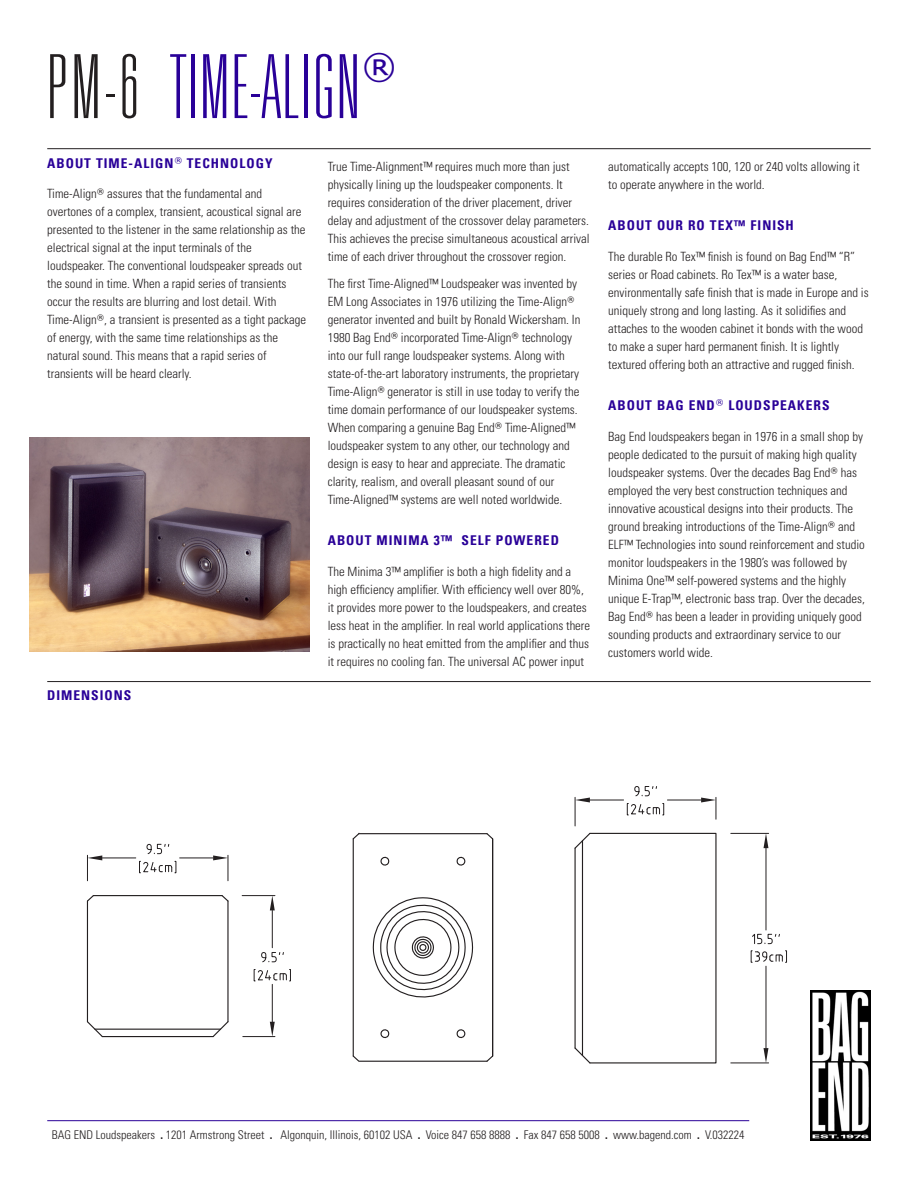
<style>
.page{position:relative;width:918px;height:1188px;background:#fff}
.page>*{position:absolute;margin:0;border:0;box-sizing:border-box;transform-origin:0 0}
.Product_Header{font:100 ultra-condensed 88.5px "Univers LT Std";letter-spacing:.025em;color:#290098}
.Product_Header-2{font:34.95px "Verdana";color:#290098}
.General_Header_No_Ru{font:13.5px "Univers Com 67 Bold Cond";letter-spacing:.075em;color:#290098}
.Main_Header_Divider{font:13.5px "Univers Com 67 Bold Cond";letter-spacing:.075em;color:#290098}
.Description_Body_Tex{font:300 condensed 12.75px/18px "Univers LT Std";color:#231f20}
.t1{font:300 condensed 12px "Univers LT Std";color:#231f20}
.s1{color:#231f20}
.s2{font-family:"Univers Com 67 Bold Cond";font-weight:400;font-stretch:normal}
</style>
<div class="page">
<hr style="left:47px;top:1120px;width:702px;height:1px;background:#290098">
<img style="left:811px;top:991px;width:60px;height:150px">
<hr style="left:47px;top:148px;width:824px;height:1px;background:#231f20">
<img style="left:29px;top:437px;width:280px;height:214px">
<hr style="left:87px;top:901px;width:1px;height:121px;background:#231f20">
<hr style="left:102px;top:1036px;width:111px;height:1px;background:#231f20">
<hr style="left:95px;top:1029px;width:126px;height:1px;background:#231f20">
<hr style="left:227px;top:901px;width:2px;height:121px;background:#231f20">
<hr style="left:93px;top:895px;width:129px;height:1px;background:#231f20">
<hr style="left:582px;top:841px;width:1px;height:215px;background:#231f20">
<hr style="left:575px;top:848px;width:1px;height:200px;background:#231f20">
<hr style="left:731px;top:833px;width:38px;height:1px;background:#231f20">
<hr style="left:731px;top:1063px;width:38px;height:1px;background:#231f20">
<hr style="left:766px;top:848px;width:1px;height:82px;background:#231f20">
<hr style="left:766px;top:966px;width:1px;height:82px;background:#231f20">
<svg style="left:764px;top:833px;width:4px;height:15px"></svg>
<svg style="left:764px;top:1048px;width:4px;height:15px"></svg>
<svg style="left:752px;top:933px;width:28px;height:11px"></svg>
<svg style="left:751px;top:951px;width:36px;height:11px"></svg>
<svg style="left:352px;top:832px;width:142px;height:230px"></svg>
<hr style="left:102px;top:858px;width:34px;height:1px;background:#231f20">
<hr style="left:180px;top:858px;width:33px;height:1px;background:#231f20">
<svg style="left:87px;top:855px;width:15px;height:26px"></svg>
<svg style="left:213px;top:855px;width:16px;height:26px"></svg>
<svg style="left:147px;top:844px;width:22px;height:10px"></svg>
<svg style="left:139px;top:861px;width:37px;height:12px"></svg>
<hr style="left:243px;top:1036px;width:32px;height:1px;background:#231f20">
<hr style="left:242px;top:895px;width:33px;height:1px;background:#231f20">
<hr style="left:272px;top:984px;width:1px;height:38px;background:#231f20">
<hr style="left:272px;top:910px;width:1px;height:38px;background:#231f20">
<svg style="left:270px;top:1022px;width:5px;height:15px"></svg>
<svg style="left:270px;top:896px;width:5px;height:14px"></svg>
<svg style="left:261px;top:952px;width:23px;height:10px"></svg>
<svg style="left:254px;top:969px;width:37px;height:12px"></svg>
<hr style="left:590px;top:800px;width:34px;height:1px;background:#231f20">
<hr style="left:667px;top:800px;width:34px;height:1px;background:#231f20">
<svg style="left:575px;top:797px;width:15px;height:29px"></svg>
<svg style="left:701px;top:797px;width:16px;height:22px"></svg>
<svg style="left:634px;top:786px;width:23px;height:10px"></svg>
<svg style="left:627px;top:803px;width:37px;height:12px"></svg>
<svg style="left:86px;top:895px;width:9px;height:8px"></svg>
<svg style="left:220px;top:895px;width:9px;height:8px"></svg>
<svg style="left:574px;top:832px;width:18px;height:18px"></svg>
<svg style="left:574px;top:1046px;width:18px;height:18px"></svg>
<svg style="left:212px;top:1020px;width:17px;height:18px"></svg>
<svg style="left:86px;top:1020px;width:18px;height:18px"></svg>
<hr style="left:47px;top:681px;width:824px;height:1px;background:#231f20">
<p class="Product_Header" style="left:47px;top:42px;width:314px"><span class="s1">PM-6</span> TIME-ALIGN</p>
<p class="Product_Header-2" style="left:362px;top:42px;width:36px">®</p>
<p class="General_Header_No_Ru" style="left:47px;top:155px;width:227px">ABOUT TIME-ALIGN<sup>®</sup> TECHNOLOGY</p>
<p class="Description_Body_Tex" style="left:47px;top:185px;width:260px">Time-Align<sup>®</sup> assures that the fundamental and overtones of a complex, transient, acoustical signal are presented to the listener in the same relationship as the electrical signal at the input terminals of the loudspeaker. The conventional loudspeaker spreads out the sound in time. When a rapid series of transients occur the results are blurring and lost detail. With Time-Align<sup>®</sup>, a transient is presented as a tight package of energy, with the same time relationships as the natural sound. This means that a rapid series of transients will be heard clearly.</p>
<p class="Description_Body_Tex" style="left:328px;top:158px;width:263px">True Time-Alignment™ requires much more than just physically lining up the loudspeaker components. It requires consideration of the driver placement, driver delay and adjustment of the crossover delay parameters.<br>This achieves the precise simultaneous acoustical arrival time of each driver throughout the crossover region.</p>
<p class="Description_Body_Tex" style="left:328px;top:275px;width:254px">The first Time-Aligned™ Loudspeaker was invented by EM Long Associates in 1976 utilizing the Time-Align<sup>® </sup>generator invented and built by Ronald Wickersham. In 1980 Bag End<sup>®</sup> incorporated Time-Align<sup>®</sup> technology into our full range loudspeaker systems. Along with state-of-the-art laboratory instruments, the proprietary Time-Align<sup>®</sup> generator is still in use today to verify the time domain performance of our loudspeaker systems.<br>When comparing a genuine Bag End<sup>®</sup> Time-Aligned™ loudspeaker system to any other, our technology and design is easy to hear and appreciate. The dramatic clarity, realism, and overall pleasant sound of our Time-Aligned™ systems are well noted worldwide.</p>
<p class="General_Header_No_Ru" style="left:328px;top:531px;width:233px">ABOUT MINIMA 3™ SELF POWERED</p>
<p class="Description_Body_Tex" style="left:328px;top:563px;width:264px">The Minima 3™ amplifier is both a high fidelity and a high efficiency amplifier. With efficiency well over 80%, it provides more power to the loudspeakers, and creates less heat in the amplifier. In real world applications there is practically no heat emitted from the amplifier and thus it requires no cooling fan. The universal AC power input</p>
<p class="Main_Header_Divider" style="left:47px;top:687px;width:86px">DIMENSIONS</p>
<p class="Description_Body_Tex" style="left:608px;top:158px;width:253px">automatically accepts 100, 120 or 240 volts allowing it to operate anywhere in the world.</p>
<p class="General_Header_No_Ru" style="left:608px;top:216px;width:187px">ABOUT OUR RO TEX™ FINISH</p>
<p class="Description_Body_Tex" style="left:608px;top:248px;width:262px">The durable Ro Tex™ finish is found on Bag End™ “R” series or Road cabinets. Ro Tex™ is a water base, environmentally safe finish that is made in Europe and is uniquely strong and long lasting. As it solidifies and attaches to the wooden cabinet it bonds with the wood to make a super hard permanent finish. It is lightly textured offering both an attractive and rugged finish.</p>
<p class="General_Header_No_Ru" style="left:608px;top:396px;width:223px">ABOUT BAG END<sup>®</sup> LOUDSPEAKERS</p>
<p class="Description_Body_Tex" style="left:608px;top:428px;width:258px">Bag End loudspeakers began in 1976 in a small shop by people dedicated to the pursuit of making high quality loudspeaker systems. Over the decades Bag End<sup>®</sup> has employed the very best construction techniques and innovative acoustical designs into their products. The ground breaking introductions of the Time-Align<sup>®</sup> and ELF™ Technologies into sound reinforcement and studio monitor loudspeakers in the 1980’s was followed by Minima One™ self-powered systems and the highly unique E-Trap™, electronic bass trap. Over the decades, Bag End<sup>®</sup> has been a leader in providing uniquely good sounding products and extraordinary service to our customers world wide.</p>
<p class="t1" style="left:52px;top:1127px;width:694px">BAG END Loudspeakers <span class="s2">.</span> 1201 Armstrong Street <span class="s2">.</span> Algonquin, Illinois, 60102 USA <span class="s2">.</span> Voice 847 658 8888 <span class="s2">.</span> Fax 847 658 5008 <span class="s2">.</span> www.bagend.com <span class="s2">.</span> V.032224</p>
</div>
